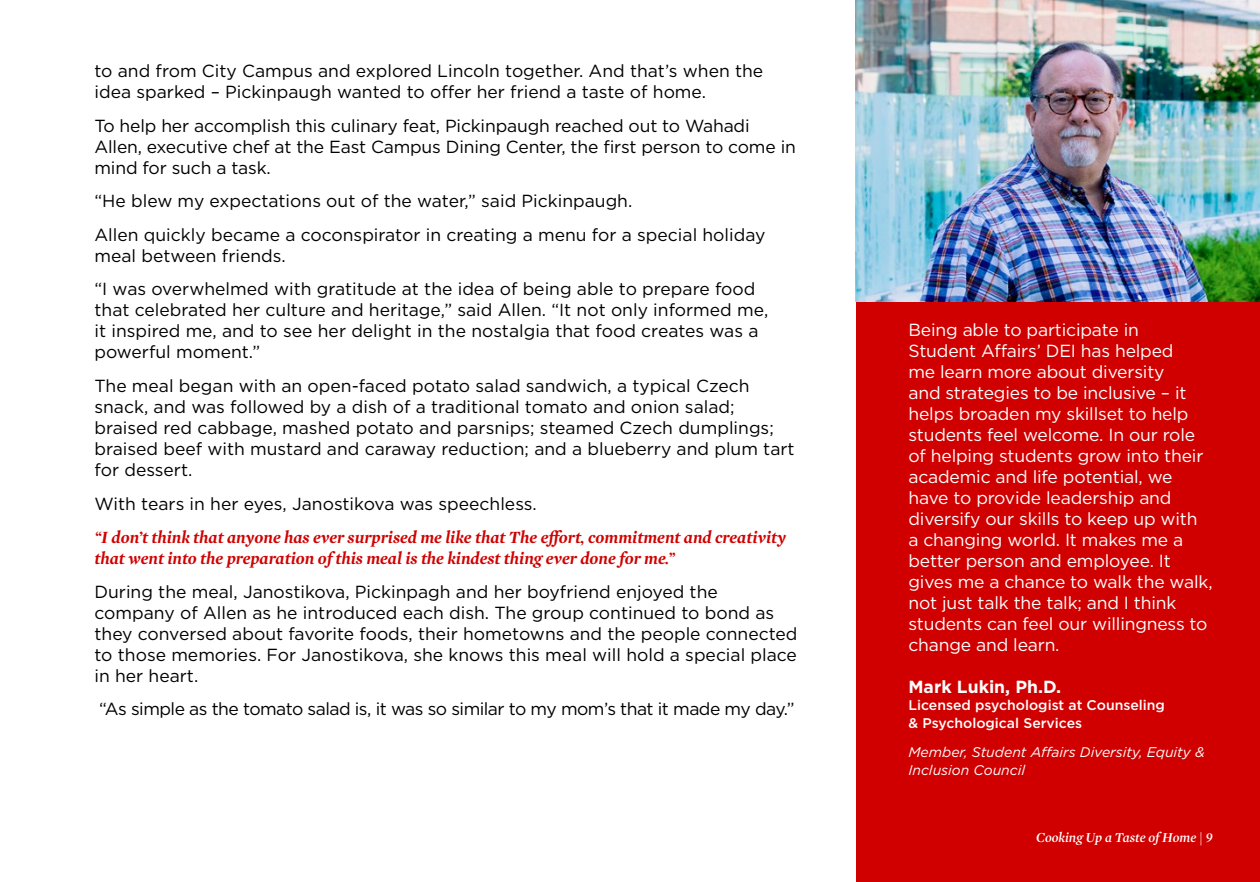
<style>
.page{position:relative;width:1260px;height:882px;background:#fff}
.page>*{position:absolute;margin:0;border:0;box-sizing:border-box;transform-origin:0 0}
.t1{font:17.5px/21px "Gotham";color:#000}
.t2{font:17.5px/21px "Gotham";letter-spacing:-.01em;color:#fff}
.t3{font:italic 700 17.5px/21px "Mercury Display";color:#d00000}
.t4{font:17.5px "Gotham";letter-spacing:-.03em;color:#000}
.t5{font:700 17.5px "Gotham";color:#fff}
.t6{font:500 14px/17.5px "Gotham";color:#fff}
.t7{font:italic 14px/17.5px "Gotham";color:#fff}
.t8{font:italic 600 14px "Mercury Display";color:#fff}
</style>
<div class="page">
<div style="left:856px;top:0;width:404px;height:882px;background:#d00000"></div>
<img style="left:856px;top:0;width:404px;height:301px">
<p class="t1" style="left:94px;top:60px;width:670px">to and from City Campus and explored Lincoln together. And that’s when the idea sparked – Pickinpaugh wanted to offer her friend a taste of home.</p>
<p class="t1" style="left:94px;top:115px;width:703px">To help her accomplish this culinary feat, Pickinpaugh reached out to Wahadi<br>Allen, executive chef at the East Campus Dining Center, the first person to come in mind for such a task.</p>
<p class="t1" style="left:94px;top:184px;width:673px;line-height:33.6px">“He blew my expectations out of the water,” said Pickinpaugh.<br>Allen quickly became a coconspirator in creating a menu for a special holiday</p>
<p class="t1" style="left:94px;top:238px;width:662px;line-height:33.6px">meal between friends.<br>“I was overwhelmed with gratitude at the idea of being able to prepare food</p>
<p class="t1" style="left:94px;top:299px;width:675px">that celebrated her culture and heritage,” said Allen. “It not only informed me, it inspired me, and to see her delight in the nostalgia that food creates was a powerful moment.”</p>
<p class="t1" style="left:94px;top:375px;width:702px">The meal began with an open-faced potato salad sandwich, a typical Czech snack, and was followed by a dish of a traditional tomato and onion salad; braised red cabbage, mashed potato and parsnips; steamed Czech dumplings; braised beef with mustard and caraway reduction; and a blueberry and plum tart for dessert.</p>
<p class="t1" style="left:94px;top:493px;width:444px">With tears in her eyes, Janostikova was speechless.</p>
<p class="t3" style="left:94px;top:526px;width:693px">“I don’t think that anyone has ever surprised me like that The effort, commitment and creativity that went into the preparation of this meal is the kindest thing ever done for me.”</p>
<p class="t1" style="left:94px;top:581px;width:705px">During the meal, Janostikova, Pickinpagh and her boyfriend enjoyed the company of Allen as he introduced each dish. The group continued to bond as they conversed about favorite foods, their hometowns and the people connected to those memories. For Janostikova, she knows this meal will hold a special place in her heart.</p>
<p class="t4" style="left:99px;top:698px;width:697px">“As simple as the tomato salad is, it was so similar to my mom’s that it made my day.”</p>
<p class="t2" style="left:908px;top:319px;width:306px">Being able to participate in<br>Student Affairs’ DEI has helped<br>me learn more about diversity<br>and strategies to be inclusive – it helps broaden my skillset to help students feel welcome. In our role of helping students grow into their academic and life potential, we have to provide leadership and diversify our skills to keep up with<br>a changing world. It makes me a better person and employee. It gives me a chance to walk the walk, not just talk the talk; and I think students can feel our willingness to change and learn.</p>
<p class="t5" style="left:908px;top:675px;width:154px">Mark Lukin, Ph.D.</p>
<p class="t6" style="left:908px;top:696px;width:258px">Licensed psychologist at Counseling &amp; Psychological Services</p>
<p class="t7" style="left:908px;top:743px;width:298px">Member, Student Affairs Diversity, Equity &amp;<br>Inclusion Council</p>
<p class="t8" style="left:1036px;top:828px;width:178px">Cooking Up a Taste of Home | 9</p>
</div>
